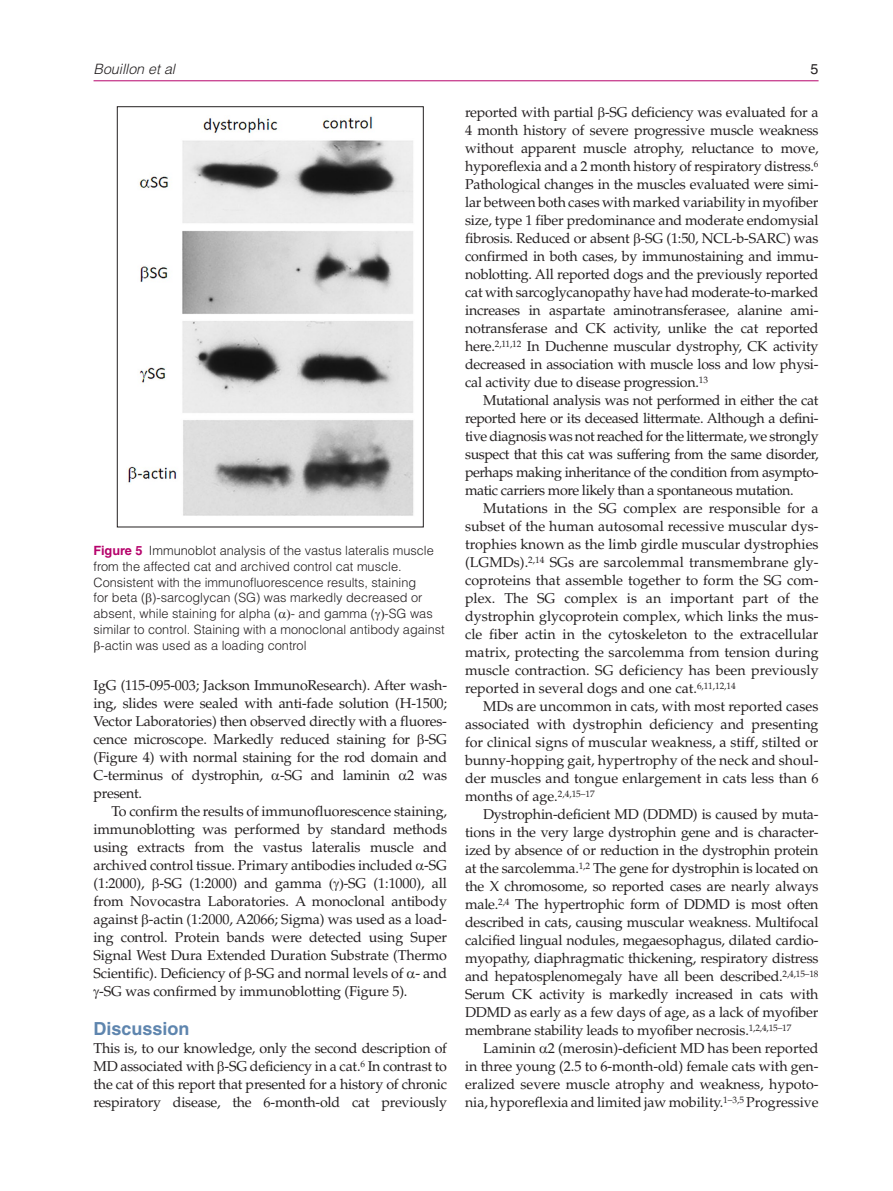
<style>
.page{position:relative;width:893px;height:1191px;background:#fff}
.page>*{position:absolute;margin:0;border:0;box-sizing:border-box;transform-origin:0 0}
.t1{font:700 18px "Helvetica LT Std";color:#5e85ae}
.t2{font:14.25px/18px "Palatino LT Std";letter-spacing:-.01em;color:#231f20;text-align:justify}
.t3{font:italic 300 14.25px "Helvetica LT Std";color:#231f20}
.t4{font:14.25px "Helvetica LT Std";color:#231f20}
.t5{font:300 12.75px "Helvetica LT Std";color:#231f20}
.s1{font-weight:700;color:#b6036c}
</style>
<div class="page">
<hr style="left:94px;top:80px;width:725px;height:1px;background:#b6036c">
<img style="left:128px;top:116px;width:286px;height:400px">
<div style="left:117px;top:106px;width:307px;height:421px;border:1px solid #231f20"></div>
<p class="t3" style="left:94px;top:60px;width:83px">Bouillon et al</p>
<p class="t4" style="left:811px;top:61px;width:9px">5</p>
<p class="t5" style="left:94px;top:542px;width:342px"><span class="s1">Figure 5</span> Immunoblot analysis of the vastus lateralis muscle</p>
<p class="t5" style="left:94px;top:558px;width:310px">from the affected cat and archived control cat muscle.</p>
<p class="t5" style="left:94px;top:574px;width:324px">Consistent with the immunofluorescence results, staining</p>
<p class="t5" style="left:94px;top:590px;width:330px">for beta ( )-sarcoglycan (SG) was markedly decreased or</p>
<p class="t5" style="left:94px;top:605px;width:341px">absent, while staining for alpha ( - and gamma ( -SG was</p>
<p class="t5" style="left:94px;top:621px;width:353px">similar to control. Staining with a monoclonal antibody against</p>
<p class="t5" style="left:101px;top:637px;width:207px">-actin was used as a loading control</p>
<p class="t2" style="left:94px;top:676px;width:355px">IgG (115-095-003; Jackson ImmunoResearch). After wash&shy;ing, slides were sealed with anti-fade solution (H-1500; Vector Laboratories) then observed directly with a fluores&shy;cence microscope. Markedly reduced staining for -SG (Figure 4) with normal staining for the rod domain and C-terminus of dystrophin, -SG and laminin 2 was present.</p>
<p class="t2" style="left:94px;top:802px;width:355px;text-indent:18px">To confirm the results of immunofluorescence staining, immunoblotting was performed by standard methods using extracts from the vastus lateralis muscle and archived control tissue. Primary antibodies included -SG (1:2000), -SG (1:2000) and gamma</p>
<p class="t2" style="left:344px;top:874px;width:105px">-SG (1:1000), all</p>
<p class="t2" style="left:94px;top:892px;width:355px">from Novocastra Laboratories. A monoclonal antibody</p>
<p class="t2" style="left:94px;top:910px;width:355px">against -actin (1:2000, A2066; Sigma) was used as a load-</p>
<p class="t2" style="left:94px;top:928px;width:355px">ing control. Protein bands were detected using Super</p>
<p class="t2" style="left:94px;top:946px;width:355px">Signal West Dura Extended Duration Substrate (Thermo</p>
<p class="t2" style="left:94px;top:964px;width:355px">Scientific). Deficiency of -SG and normal levels of - and</p>
<p class="t2" style="left:99px;top:982px;width:310px">-SG was confirmed by immunoblotting (Figure 5).</p>
<p class="t1" style="left:94px;top:1017px;width:98px">Discussion</p>
<p class="t2" style="left:94px;top:1039px;width:355px">This is, to our knowledge, only the second description of MD associated with -SG deficiency in a cat.<sup>6</sup> In contrast to the cat of this report that presented for a history of chronic respiratory disease, the 6-month-old cat previously</p>
<p class="t2" style="left:465px;top:103px;width:355px">reported with partial -SG deficiency was evaluated for a 4 month history of severe progressive muscle weakness without apparent muscle atrophy, reluctance to move, hyporeflexia and a 2 month history of respiratory distress.<sup>6<br></sup>Pathological changes in the muscles evaluated were simi&shy;lar between both cases with marked variability in myofiber size, type 1 fiber predominance and moderate endomysial fibrosis. Reduced or absent -SG (1:50, NCL-b-SARC) was confirmed in both cases, by immunostaining and immu&shy;noblotting. All reported dogs and the previously reported cat with sarcoglycanopathy have had moderate-to-marked increases in aspartate aminotransferasee, alanine ami&shy;notransferase and CK activity, unlike the cat reported here.<sup>2,11,12</sup> In Duchenne muscular dystrophy, CK activity decreased in association with muscle loss and low physi&shy;cal activity due to disease progression.<sup>13</sup></p>
<p class="t2" style="left:465px;top:391px;width:355px;text-indent:18px">Mutational analysis was not performed in either the cat reported here or its deceased littermate. Although a defini&shy;tive diagnosis was not reached for the littermate, we strongly suspect that this cat was suffering from the same disorder, perhaps making inheritance of the condition from asympto&shy;matic carriers more likely than a spontaneous mutation.</p>
<p class="t2" style="left:465px;top:499px;width:355px;text-indent:18px">Mutations in the SG complex are responsible for a subset of the human autosomal recessive muscular dys&shy;trophies known as the limb girdle muscular dystrophies (LGMDs).<sup>2,14</sup> SGs are sarcolemmal transmembrane gly&shy;coproteins that assemble together to form the SG com&shy;plex. The SG complex is an important part of the dystrophin glycoprotein complex, which links the mus&shy;cle fiber actin in the cytoskeleton to the extracellular matrix, protecting the sarcolemma from tension during muscle contraction. SG deficiency has been previously reported in several dogs and one cat.<sup>6,11,12,14</sup></p>
<p class="t2" style="left:465px;top:697px;width:355px;text-indent:18px">MDs are uncommon in cats, with most reported cases associated with dystrophin deficiency and presenting for clinical signs of muscular weakness, a stiff, stilted or bunny-hopping gait, hypertrophy of the neck and shoul&shy;der muscles and tongue enlargement in cats less than 6 months of age.<sup>2,4,15–17</sup></p>
<p class="t2" style="left:465px;top:805px;width:355px;text-indent:18px">Dystrophin-deficient MD (DDMD) is caused by muta&shy;tions in the very large dystrophin gene and is character&shy;ized by absence of or reduction in the dystrophin protein at the sarcolemma.<sup>1,2</sup> The gene for dystrophin is located on the X chromosome, so reported cases are nearly always male.<sup>2,4</sup> The hypertrophic form of DDMD is most often described in cats, causing muscular weakness. Multifocal calcified lingual nodules, megaesophagus, dilated cardio&shy;myopathy, diaphragmatic thickening, respiratory distress and hepatosplenomegaly have all been described.<sup>2,4,15–18<br></sup>Serum CK activity is markedly increased in cats with DDMD as early as a few days of age, as a lack of myofiber membrane stability leads to myofiber necrosis.<sup>1,2,4,15–17</sup></p>
<p class="t2" style="left:465px;top:1039px;width:355px;text-indent:18px">Laminin 2 (merosin)-deficient MD has been reported in three young (2.5 to 6-month-old) female cats with gen&shy;eralized severe muscle atrophy and weakness, hypoto&shy;nia, hyporeflexia and limited jaw mobility.<sup>1–3,5</sup> Progressive</p>
</div>
